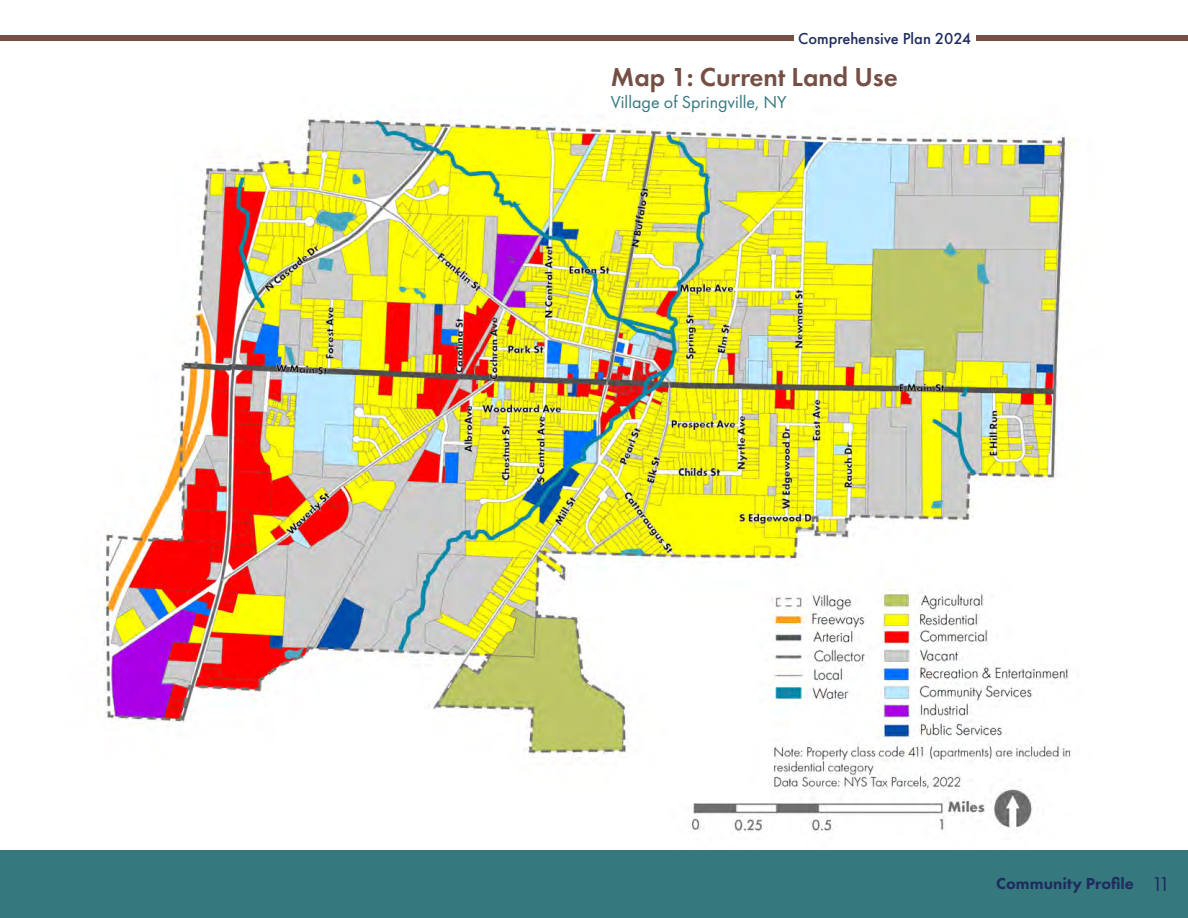
<style>
.page{position:relative;width:1188px;height:918px;background:#fff}
.page>*{position:absolute;margin:0;border:0;box-sizing:border-box;transform-origin:0 0}
.t1{font:600 27px "Futura PT";color:#754f44}
.t2{font:18px "Futura PT";color:#35787e}
.t3{font:500 16.5px "Futura PT";color:#202c5f}
.t4{font:800 16.5px "Futura PT";color:#202c5f}
.s1{font-weight:400;font-size:21px}
</style>
<div class="page">
<img style="left:98px;top:112px;width:976px;height:721px">
<div style="left:0;top:36px;width:794px;height:5px;background:#754f44"></div>
<div style="left:977px;top:36px;width:211px;height:5px;background:#754f44"></div>
<div style="left:0;top:850px;width:1188px;height:68px;background:#35787e"></div>
<p class="t3" style="left:798px;top:28px;width:175px">Comprehensive Plan 2024</p>
<p class="t1" style="left:611px;top:61px;width:289px">Map 1: Current Land Use</p>
<p class="t2" style="left:611px;top:91px;width:177px">Village of Springville, NY</p>
<p class="t4" style="left:996px;top:874px;width:176px">Community Profile <span class="s1">11</span></p>
</div>
